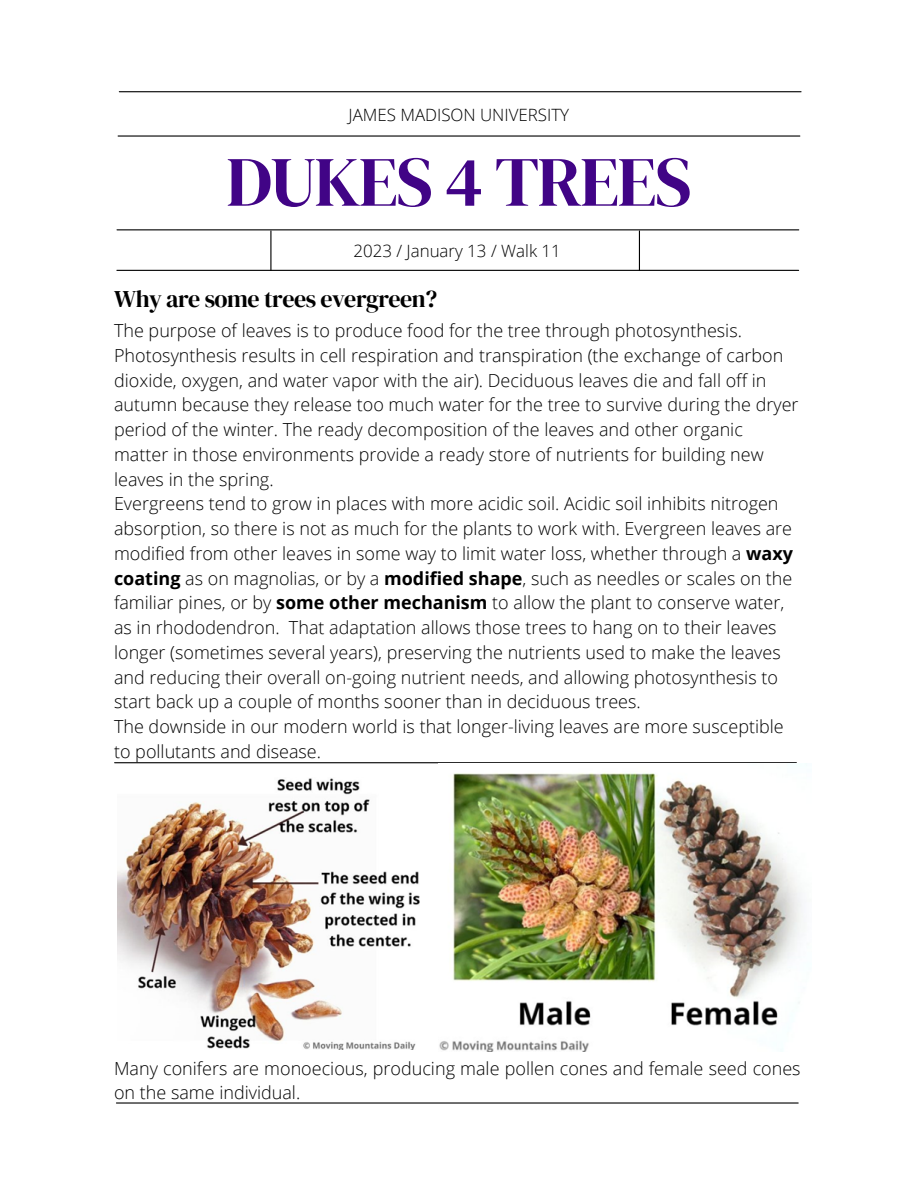
<style>
.page{position:relative;width:918px;height:1188px;background:#fff}
.page>*{position:absolute;margin:0;border:0;box-sizing:border-box;transform-origin:0 0}
.t1{font:70.5px "DM Serif Display";letter-spacing:-.025em;color:#410486}
.t2{font:24px "DM Serif Display";letter-spacing:-.02em;color:#000}
.t3{font:300 18px/24.8px "Open Sans";color:#000}
.t4{font:300 16.95px "Open Sans";color:#000}
.s1{font-weight:700}
</style>
<div class="page">
<hr style="left:117px;top:229px;width:682px;height:1px;background:#000">
<hr style="left:118px;top:135px;width:682px;height:2px;background:#000">
<hr style="left:117px;top:270px;width:682px;height:1px;background:#000">
<hr style="left:115px;top:762px;width:681px;height:1px;background:#000">
<hr style="left:270px;top:231px;width:1px;height:39px;background:#000">
<hr style="left:639px;top:231px;width:1px;height:39px;background:#000">
<hr style="left:119px;top:91px;width:682px;height:1px;background:#000">
<hr style="left:116px;top:1102px;width:682px;height:2px;background:#000">
<img style="left:118px;top:778px;width:301px;height:271px">
<img style="left:439px;top:763px;width:368px;height:288px">
<p class="t4" style="left:349px;top:102px;width:222px">JAMES MADISON UNIVERSITY</p>
<h1 class="t1" style="left:226px;top:133px;width:467px">DUKES 4 TREES</h1>
<p class="t4" style="left:353px;top:239px;width:209px">2023 / January 13 / Walk 11</p>
<h2 class="t2" style="left:114px;top:282px;width:325px">Why are some trees evergreen?</h2>
<p class="t3" style="left:114px;top:318px;width:686px">The purpose of leaves is to produce food for the tree through photosynthesis.<br>Photosynthesis results in cell respiration and transpiration (the exchange of carbon dioxide, oxygen, and water vapor with the air). Deciduous leaves die and fall off in autumn because they release too much water for the tree to survive during the dryer period of the winter. The ready decomposition of the leaves and other organic matter in those environments provide a ready store of nutrients for building new leaves in the spring.<br>Evergreens tend to grow in places with more acidic soil. Acidic soil inhibits nitrogen absorption, so there is not as much for the plants to work with. Evergreen leaves are modified from other leaves in some way to limit water loss, whether through a <span class="s1">waxy coating</span> as on magnolias, or by a <span class="s1">modified shape</span>, such as needles or scales on the familiar pines, or by <span class="s1">some other mechanism</span> to allow the plant to conserve water, as in rhododendron. That adaptation allows those trees to hang on to their leaves longer (sometimes several years), preserving the nutrients used to make the leaves and reducing their overall on-going nutrient needs, and allowing photosynthesis to start back up a couple of months sooner than in deciduous trees.<br>The downside in our modern world is that longer-living leaves are more susceptible to pollutants and disease.</p>
<p class="t3" style="left:114px;top:1055px;width:688px">Many conifers are monoecious, producing male pollen cones and female seed cones on the same individual.</p>
</div>
